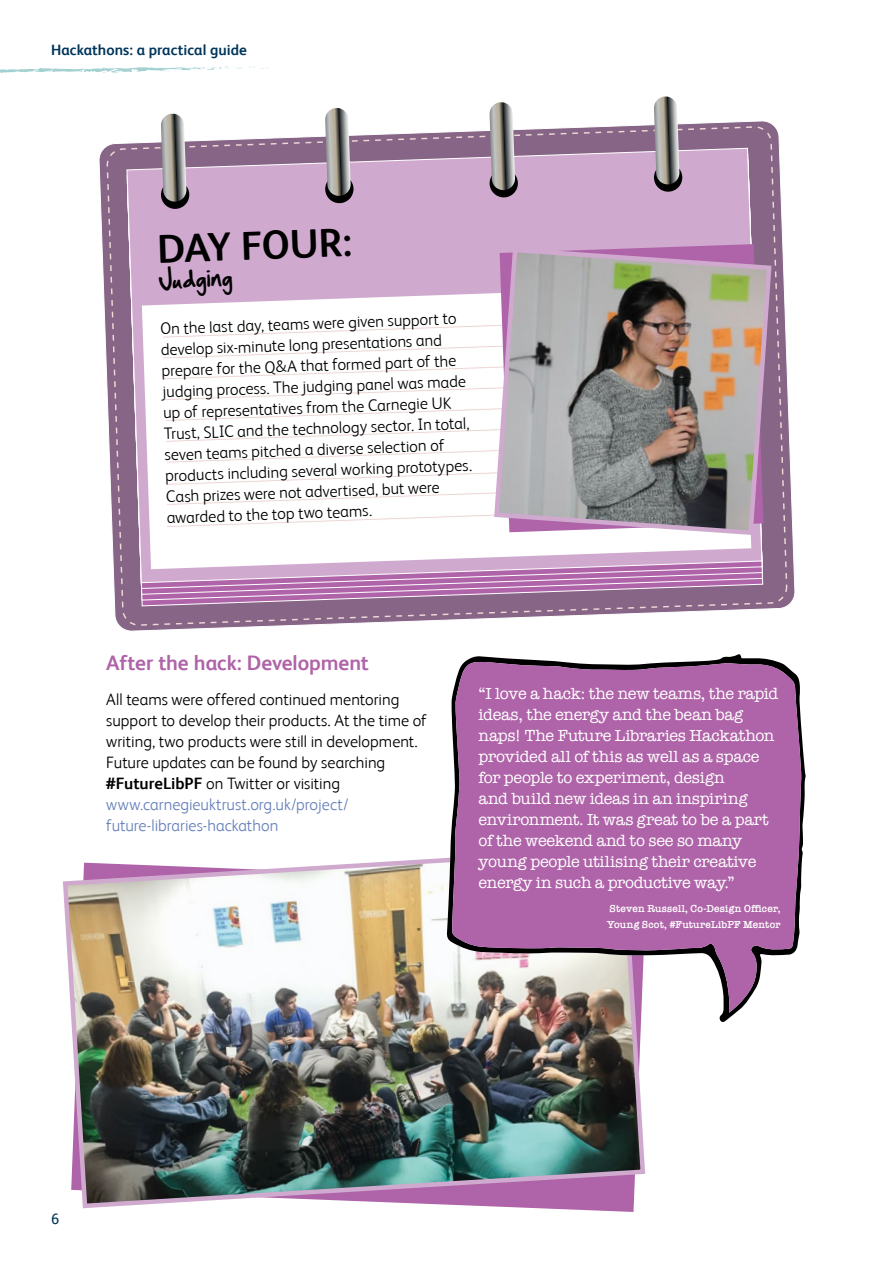
<style>
.page{position:relative;width:893px;height:1263px;background:#fff}
.page>*{position:absolute;margin:0;border:0;box-sizing:border-box;transform-origin:0 0}
.t1{font:700 40.5px "FS Albert";color:#000}
.t2{font:700 21px "FS Albert";letter-spacing:-.005em;color:#af63a8}
.t3{font:21px "Hand Of Sean";color:#000}
.t4{font:300 16.5px/21px "FS Albert";color:#000}
.t5{font:16.5px/21px "American Typewriter";letter-spacing:-.015em;color:#fff}
.t6{font:700 15px "FS Albert";letter-spacing:.005em;color:#00365b}
.t7{font:15px "FS Albert";color:#00365b}
.t8{font:600 10.5px/15.6px "American Typewriter";letter-spacing:.01em;color:#fff}
.s1{font-weight:700}
.s2{color:#6780bb}
</style>
<div class="page">
<svg style="left:0;top:66px;width:269px;height:7px"></svg>
<img style="left:63px;top:858px;width:583px;height:352px">
<svg style="left:447px;top:654px;width:359px;height:369px"></svg>
<svg style="left:452px;top:662px;width:349px;height:351px;background:#af71a8"></svg>
<svg style="left:99px;top:121px;width:696px;height:510px"></svg>
<svg style="left:107px;top:126px;width:680px;height:500px;fill:#866586"></svg>
<svg style="left:126px;top:147px;width:637px;height:437px;background:#c69fc5"></svg>
<svg style="left:142px;top:285px;width:609px;height:284px"></svg>
<svg style="left:161px;top:180px;width:29px;height:29px"></svg>
<svg style="left:161px;top:114px;width:26px;height:88px;background:#93918f"></svg>
<div style="left:325px;top:175px;width:29px;height:28px;background:#000;border-radius:50%"></div>
<svg style="left:325px;top:108px;width:26px;height:88px;background:#949290"></svg>
<svg style="left:489px;top:169px;width:29px;height:29px"></svg>
<svg style="left:489px;top:102px;width:26px;height:88px;background:#969391"></svg>
<div style="left:654px;top:163px;width:28px;height:29px;background:#000;border-radius:50%"></div>
<svg style="left:654px;top:97px;width:26px;height:88px;background:#93918f"></svg>
<svg style="left:162px;top:316px;width:330px;height:212px"></svg>
<svg style="left:492px;top:245px;width:282px;height:292px;background:#a09597"></svg>
<p class="t6" style="left:51px;top:41px;width:197px">Hackathons: a practical guide</p>
<h1 class="t1" style="left:157px;top:225px;width:196px;rotate:-2deg">DAY FOUR:</h1>
<p class="t3" style="left:158px;top:261px;width:76px;rotate:-2deg">Judging</p>
<p class="t4" style="left:160px;top:318px;width:308px;rotate:-2deg">On the last day, teams were given support to develop six-minute long presentations and prepare for the Q&amp;A that formed part of the judging process. The judging panel was made up of representatives from the Carnegie UK Trust, SLIC and the technology sector. In total, seven teams pitched a diverse selection of products including several working prototypes.<br>Cash prizes were not advertised, but were awarded to the top two teams.</p>
<p class="t2" style="left:106px;top:651px;width:264px">After the hack: Development</p>
<p class="t4" style="left:106px;top:689px;width:322px">All teams were offered continued mentoring support to develop their products. At the time of writing, two products were still in development.<br>Future updates can be found by searching <span class="s1">#FutureLibPF</span> on Twitter or visiting <span class="s2">www.carnegieuktrust.org.uk/project/ future-libraries-hackathon</span></p>
<p class="t5" style="left:479px;top:683px;width:301px">“I love a hack: the new teams, the rapid ideas, the energy and the bean bag naps! The Future Libraries Hackathon provided all of this as well as a space for people to experiment, design<br>and build new ideas in an inspiring environment. It was great to be a part of the weekend and to see so many young people utilising their creative energy in such a productive way.”</p>
<p class="t8" style="left:607px;top:901px;width:175px">Steven Russell, Co-Design Officer,<br>Young Scot, #FutureLibPF Mentor</p>
<p class="t7" style="left:51px;top:1210px;width:10px">6</p>
</div>
